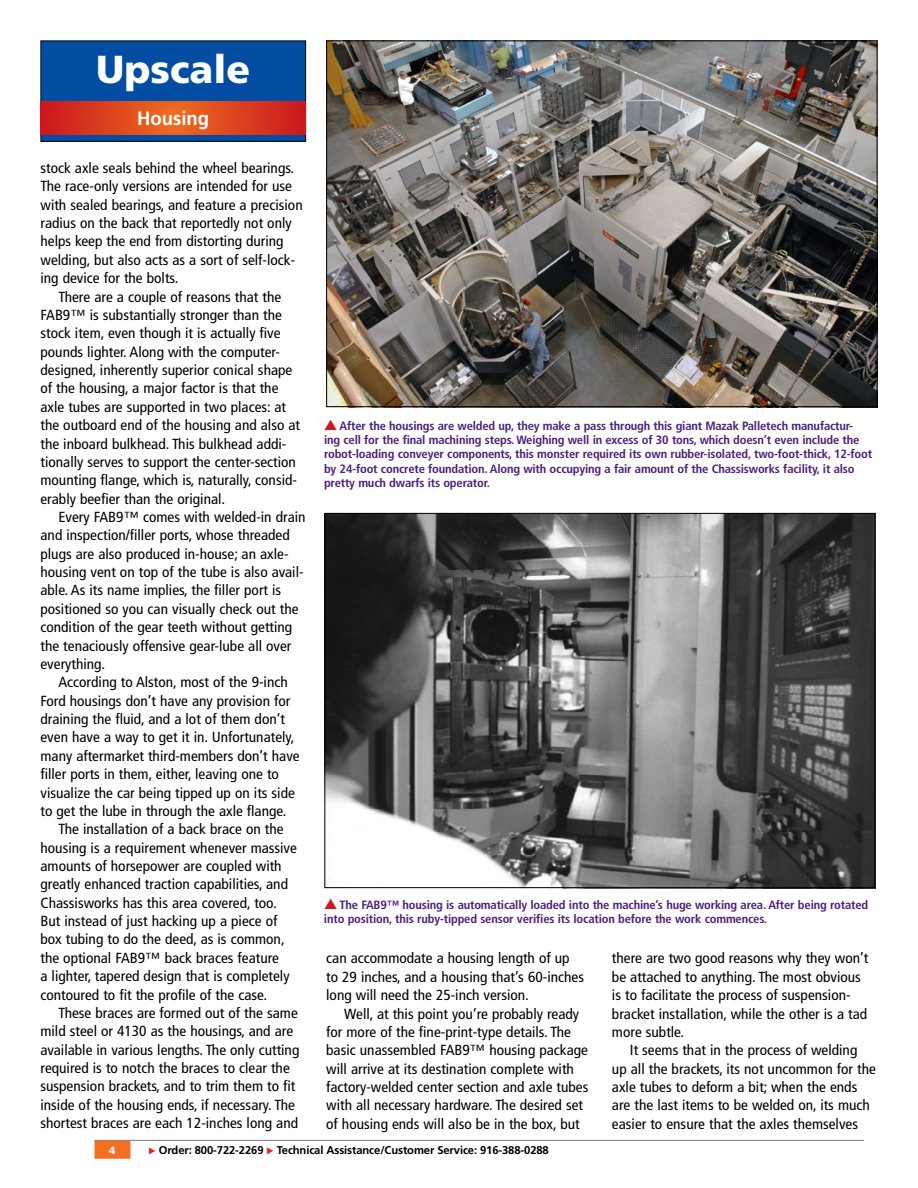
<style>
.page{position:relative;width:918px;height:1188px;background:#fff}
.page>*{position:absolute;margin:0;border:0;box-sizing:border-box;transform-origin:0 0}
.t1{font:900 39px "Frutiger LT Std";color:#fff}
.t2{font:700 19.5px "Frutiger LT Std";color:#fff;scale:.95 1}
.t3{font:condensed 14.7px/18.3px "Frutiger LT Std";color:#000;scale:1.05 1}
.t4{font:700 condensed 12px/14.4px "Frutiger LT Std";letter-spacing:-.015em;color:#4d207a;scale:1.05 1}
.t5{font:700 11.25px "Frutiger LT Std";letter-spacing:-.01em;color:#000}
.t6{font:900 10.5px "Frutiger LT Std";color:#fff}
.s1{font-family:"European Pi Three";font-weight:400;font-size:9px;color:#ed1e25}
</style>
<div class="page">
<hr style="left:94px;top:1140px;width:770px;height:1px;background:#77787b">
<div style="left:95px;top:1142px;width:35px;height:16px;background:#f36f21"></div>
<div style="left:94px;top:1141px;width:36px;height:18px;border:2px solid #f36f21"></div>
<div style="left:41px;top:41px;width:265px;height:100px;background:#034ea2"></div>
<div style="left:40px;top:40px;width:266px;height:102px;border:1px solid #000"></div>
<svg style="left:40px;top:101px;width:266px;height:34px;background:#db411f"></svg>
<img style="left:326px;top:515px;width:547px;height:371px">
<img style="left:328px;top:42px;width:548px;height:363px">
<h1 class="t1" style="left:96px;top:46px;width:155px">Upscale</h1>
<h2 class="t2" style="left:137px;top:107px;width:77px">Housing</h2>
<p class="t3" style="left:40px;top:159px;width:251px">stock axle seals behind the wheel bearings.<br>The race-only versions are intended for use with sealed bearings, and feature a precision radius on the back that reportedly not only helps keep the end from distorting during welding, but also acts as a sort of self-lock&shy;ing device for the bolts.</p>
<p class="t3" style="left:40px;top:287px;width:249px;text-indent:18px">There are a couple of reasons that the FAB9™ is substantially stronger than the stock item, even though it is actually five pounds lighter. Along with the computer&shy;designed, inherently superior conical shape of the housing, a major factor is that the axle tubes are supported in two places: at the outboard end of the housing and also at the inboard bulkhead. This bulkhead addi&shy;tionally serves to support the center-section mounting flange, which is, naturally, consid&shy;erably beefier than the original.</p>
<p class="t3" style="left:40px;top:508px;width:254px;text-indent:18px">Every FAB9™ comes with welded-in drain and inspection/filler ports, whose threaded plugs are also produced in-house; an axle&shy;housing vent on top of the tube is also avail&shy;able. As its name implies, the filler port is positioned so you can visually check out the condition of the gear teeth without getting the tenaciously offensive gear-lube all over everything.</p>
<p class="t3" style="left:58px;top:673px;width:220px">According to Alston, most of the 9-inch</p>
<p class="t3" style="left:40px;top:692px;width:239px">Ford housings don’t have any provision for</p>
<p class="t3" style="left:40px;top:710px;width:234px">draining the fluid, and a lot of them don’t</p>
<p class="t3" style="left:40px;top:728px;width:243px">even have a way to get it in. Unfortunately,</p>
<p class="t3" style="left:40px;top:747px;width:248px">many aftermarket third-members don’t have</p>
<p class="t3" style="left:40px;top:765px;width:229px">filler ports in them, either, leaving one to</p>
<p class="t3" style="left:40px;top:783px;width:244px">visualize the car being tipped up on its side</p>
<p class="t3" style="left:40px;top:802px;width:236px">to get the lube in through the axle flange.</p>
<p class="t3" style="left:58px;top:820px;width:216px">The installation of a back brace on the</p>
<p class="t3" style="left:40px;top:838px;width:246px">housing is a requirement whenever massive</p>
<p class="t3" style="left:40px;top:857px;width:231px">amounts of horsepower are coupled with</p>
<p class="t3" style="left:40px;top:875px;width:237px">greatly enhanced traction capabilities, and</p>
<p class="t3" style="left:40px;top:894px;width:227px">Chassisworks has this area covered, too.</p>
<p class="t3" style="left:40px;top:912px;width:227px">But instead of just hacking up a piece of</p>
<p class="t3" style="left:40px;top:930px;width:234px">box tubing to do the deed, as is common,</p>
<p class="t3" style="left:40px;top:949px;width:229px">the optional FAB9™ back braces feature</p>
<p class="t3" style="left:40px;top:967px;width:239px">a lighter, tapered design that is completely</p>
<p class="t3" style="left:40px;top:985px;width:217px">contoured to fit the profile of the case.</p>
<p class="t3" style="left:58px;top:1004px;width:229px">These braces are formed out of the same</p>
<p class="t3" style="left:40px;top:1022px;width:242px">mild steel or 4130 as the housings, and are</p>
<p class="t3" style="left:40px;top:1041px;width:248px">available in various lengths. The only cutting</p>
<p class="t3" style="left:40px;top:1059px;width:239px">required is to notch the braces to clear the</p>
<p class="t3" style="left:40px;top:1077px;width:244px">suspension brackets, and to trim them to fit</p>
<p class="t3" style="left:40px;top:1096px;width:244px">inside of the housing ends, if necessary. The</p>
<p class="t3" style="left:40px;top:1114px;width:247px">shortest braces are each 12-inches long and</p>
<p class="t4" style="left:324px;top:418px;width:524px;text-indent:16px">After the housings are welded up, they make a pass through this giant Mazak Palletech manufactur&shy;ing cell for the final machining steps. Weighing well in excess of 30 tons, which doesn’t even include the robot-loading conveyer components, this monster required its own rubber-isolated, two-foot-thick, 12-foot by 24-foot concrete foundation. Along with occupying a fair amount of the Chassisworks facility, it also pretty much dwarfs its operator.</p>
<p class="t4" style="left:324px;top:898px;width:520px;text-indent:16px">The FAB9™ housing is automatically loaded into the machine’s huge working area. After being rotated into position, this ruby-tipped sensor verifies its location before the work commences.</p>
<p class="t3" style="left:326px;top:949px;width:247px">can accommodate a housing length of up to 29 inches, and a housing that’s 60-inches long will need the 25-inch version.</p>
<p class="t3" style="left:326px;top:1004px;width:251px;text-indent:18px">Well, at this point you’re probably ready for more of the fine-print-type details. The basic unassembled FAB9™ housing package will arrive at its destination complete with factory-welded center section and axle tubes with all necessary hardware. The desired set of housing ends will also be in the box, but</p>
<p class="t3" style="left:612px;top:949px;width:246px">there are two good reasons why they won’t be attached to anything. The most obvious is to facilitate the process of suspension&shy;bracket installation, while the other is a tad more subtle.</p>
<p class="t3" style="left:612px;top:1041px;width:253px;text-indent:18px">It seems that in the process of welding<br>up all the brackets, its not uncommon for the axle tubes to deform a bit; when the ends are the last items to be welded on, its much easier to ensure that the axles themselves</p>
<p class="t6" style="left:109px;top:1144px;width:8px">4</p>
<p class="t5" style="left:148px;top:1144px;width:402px"><span class="s1">E</span> Order: 800-722-2269 <span class="s1">E</span> Technical Assistance/Customer Service: 916-388-0288</p>
</div>
